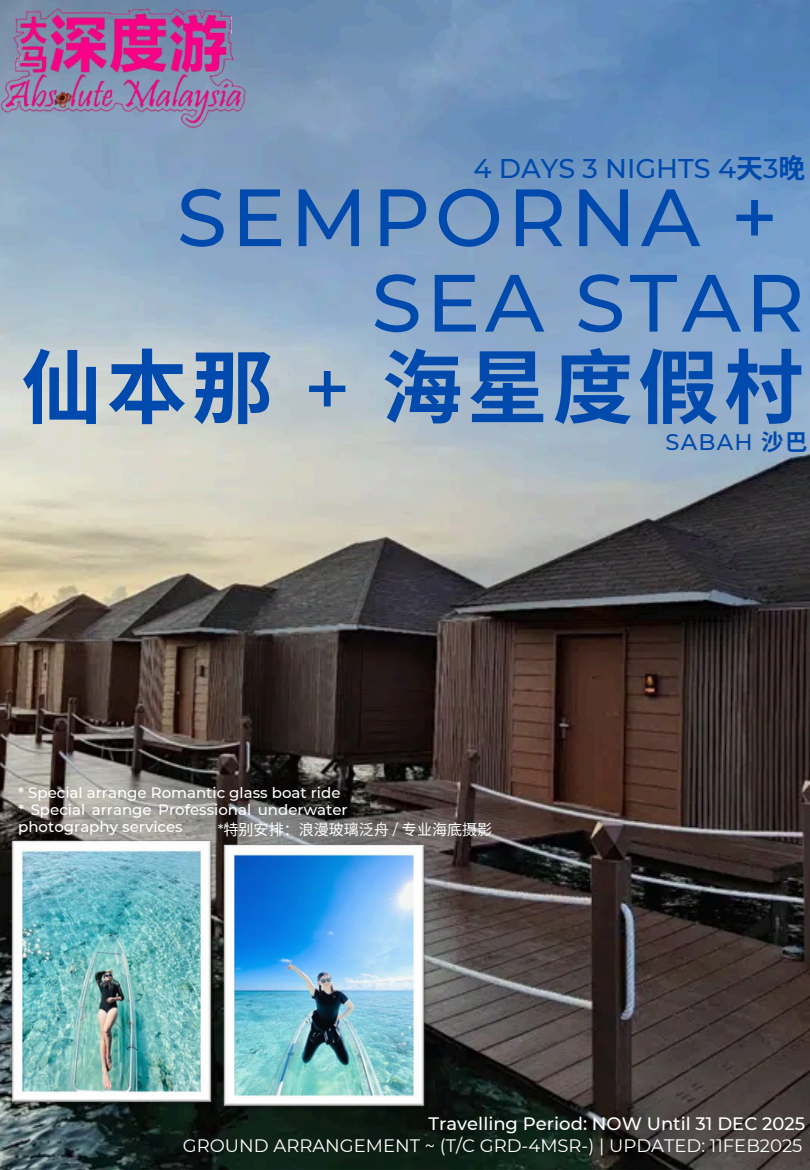
<style>
.page{position:relative;width:810px;height:1170px;background:#fff}
.page>*{position:absolute;margin:0;border:0;box-sizing:border-box;transform-origin:0 0}
.t1{font:500 81px "Montserrat";letter-spacing:.055em;color:#004aad}
.t2{font:700 81px "Noto Sans CJ Ksc";letter-spacing:.055em;color:#004aad}
.t3{font:500 27px "Montserrat";color:#004aad}
.t4{font:500 22.5px "Montserrat";letter-spacing:.055em;color:#004aad}
.t5{font:18px "Montserrat";color:#fff}
.t6{font:500 18px "Montserrat";color:#fff}
.t7{font:500 15px/16.8px "Montserrat";color:#fff}
.t8{font:15px "Noto Sans CJ Ksc";color:#fff}
.s1{font-family:"Noto Sans CJ Ksc";font-weight:700}
.s2{font-family:"Montserrat";font-weight:500}
.s3{font-family:"Montserrat"}
</style>
<div class="page">
<img style="left:0;top:0;width:810px;height:1170px">
<img style="left:0;top:0;width:250px;height:138px">
<img style="left:5px;top:836px;width:213px;height:275px">
<img style="left:218px;top:840px;width:210px;height:275px">
<p class="t3" style="left:473px;top:152px;width:334px">4 DAYS 3 NIGHTS 4<span class="s1">天</span>3<span class="s1">晚</span></p>
<h2 class="t1" style="left:177px;top:168px;width:603px">SEMPORNA +</h2>
<h2 class="t1" style="left:371px;top:253px;width:434px">SEA STAR</h2>
<h2 class="t2" style="left:21px;top:323px;width:785px">仙本那 <span class="s2">+</span> 海星度假村</h2>
<h2 class="t4" style="left:666px;top:428px;width:143px">SABAH <span class="s1">沙巴</span></h2>
<h1 class="t7" style="left:18px;top:784px;width:331px">* Special arrange Romantic glass boat ride * Special arrange Professional underwater photography services</h1>
<h5 class="t8" style="left:218px;top:818px;width:276px"><span class="s3">*</span>特别安排：浪漫玻璃泛舟 <span class="s3">/</span> 专业海底摄影</h5>
<p class="t6" style="left:429px;top:1113px;width:378px">Travelling Period: NOW Until 31 DEC 2025</p>
<p class="t5" style="left:183px;top:1135px;width:621px">GROUND ARRANGEMENT ~ (T/C GRD-4MSR-) | UPDATED: 11FEB2025</p>
</div>
